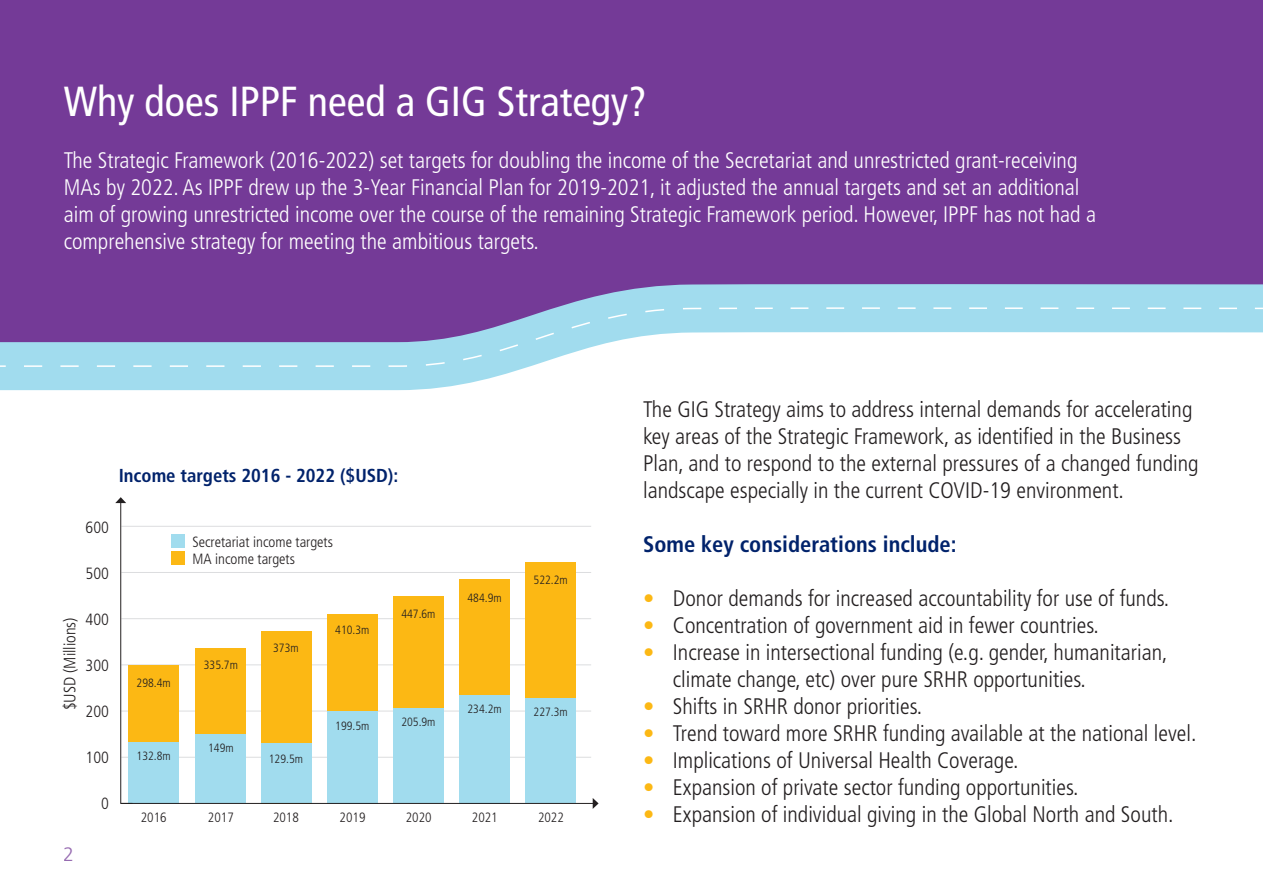
<style>
.page{position:relative;width:1263px;height:893px;background:#fff}
.page>*{position:absolute;margin:0;border:0;box-sizing:border-box;transform-origin:0 0}
.t1{font:condensed 42px "Frutiger LT Std";color:#fff}
.t2{font:300 condensed 22.5px/27px "Frutiger LT Std";color:#231f20}
.t3{font:300 condensed 22.5px/27px "Frutiger LT Std";color:#fff}
.t4{font:700 condensed 22.5px "Frutiger LT Std";color:#00226b}
.t5{font:300 19.5px "Frutiger LT Std";color:#743a97}
.t6{font:700 condensed 18.75px "Frutiger LT Std";color:#00226b}
.t7{font:300 condensed 16.5px "Frutiger LT Std";color:#231f20}
.t8{font:300 condensed 16.35px "Frutiger LT Std";color:#231f20}
.t9{font:300 condensed 14.85px "Frutiger LT Std";color:#231f20}
.t10{font:300 condensed 13.5px "Frutiger LT Std";color:#231f20}
.t11{font:300 condensed 12px "Frutiger LT Std";color:#231f20}
.s1{color:#fcb814}
</style>
<div class="page">
<div style="left:0;top:0;width:1263px;height:260px;background:#743a97"></div>
<svg style="left:0;top:260px;width:1263px;height:131px"></svg>
<svg style="left:0;top:307px;width:1263px;height:61px"></svg>
<hr style="left:121px;top:757px;width:470px;height:1px;background:#dcdddf">
<hr style="left:121px;top:711px;width:470px;height:1px;background:#dcdddf">
<hr style="left:121px;top:665px;width:470px;height:1px;background:#dcdddf">
<hr style="left:121px;top:618px;width:470px;height:1px;background:#dcdddf">
<hr style="left:121px;top:572px;width:470px;height:1px;background:#dcdddf">
<hr style="left:121px;top:526px;width:470px;height:1px;background:#dcdddf">
<div style="left:129px;top:666px;width:50px;height:137px;background:#fcb814"></div>
<div style="left:195px;top:648px;width:50px;height:155px;background:#fcb814"></div>
<div style="left:261px;top:631px;width:50px;height:172px;background:#fcb814"></div>
<div style="left:327px;top:614px;width:50px;height:189px;background:#fcb814"></div>
<div style="left:393px;top:597px;width:51px;height:206px;background:#fcb814"></div>
<div style="left:459px;top:579px;width:51px;height:224px;background:#fcb814"></div>
<div style="left:526px;top:562px;width:50px;height:241px;background:#fcb814"></div>
<div style="left:129px;top:742px;width:50px;height:61px;background:#a1dcee"></div>
<div style="left:195px;top:734px;width:50px;height:69px;background:#a1dcee"></div>
<div style="left:261px;top:743px;width:50px;height:60px;background:#a1dcee"></div>
<div style="left:327px;top:711px;width:50px;height:92px;background:#a1dcee"></div>
<div style="left:393px;top:708px;width:51px;height:95px;background:#a1dcee"></div>
<div style="left:459px;top:695px;width:51px;height:108px;background:#a1dcee"></div>
<div style="left:526px;top:698px;width:50px;height:105px;background:#a1dcee"></div>
<hr style="left:120px;top:803px;width:473px;height:1px;background:#231f20">
<svg style="left:593px;top:798px;width:6px;height:11px"></svg>
<hr style="left:120px;top:502px;width:1px;height:301px;background:#231f20">
<svg style="left:115px;top:497px;width:11px;height:6px"></svg>
<div style="left:172px;top:534px;width:13px;height:14px;background:#a1dcee"></div>
<div style="left:172px;top:552px;width:13px;height:13px;background:#fcb814"></div>
<p class="t1" style="left:64px;top:77px;width:585px">Why does IPPF need a GIG Strategy?</p>
<p class="t3" style="left:64px;top:147px;width:1034px">The Strategic Framework (2016-2022) set targets for doubling the income of the Secretariat and unrestricted grant-receiving MAs by 2022. As IPPF drew up the 3-Year Financial Plan for 2019-2021, it adjusted the annual targets and set an additional aim of growing unrestricted income over the course of the remaining Strategic Framework period. However, IPPF has not had a comprehensive strategy for meeting the ambitious targets.</p>
<p class="t6" style="left:119px;top:465px;width:281px">Income targets 2016 - 2022 ($USD):</p>
<p class="t8" style="left:86px;top:518px;width:25px">600</p>
<p class="t8" style="left:86px;top:564px;width:25px">500</p>
<p class="t7" style="left:60px;top:710px;width:94px;rotate:-90deg">$USD (Millions)</p>
<p class="t8" style="left:86px;top:610px;width:25px">400</p>
<p class="t8" style="left:86px;top:656px;width:25px">300</p>
<p class="t8" style="left:86px;top:702px;width:25px">200</p>
<p class="t8" style="left:86px;top:748px;width:25px">100</p>
<p class="t8" style="left:101px;top:794px;width:9px">0</p>
<p class="t5" style="left:64px;top:843px;width:12px">2</p>
<p class="t11" style="left:137px;top:676px;width:36px">298.4m</p>
<p class="t11" style="left:137px;top:749px;width:36px">132.8m</p>
<p class="t9" style="left:192px;top:533px;width:142px">Secretariat income targets</p>
<p class="t9" style="left:192px;top:550px;width:104px">MA income targets</p>
<p class="t11" style="left:204px;top:658px;width:36px">335.7m</p>
<p class="t11" style="left:273px;top:641px;width:27px">373m</p>
<p class="t11" style="left:335px;top:623px;width:36px">410.3m</p>
<p class="t11" style="left:401px;top:607px;width:36px">447.6m</p>
<p class="t11" style="left:208px;top:741px;width:27px">149m</p>
<p class="t11" style="left:269px;top:752px;width:36px">129.5m</p>
<p class="t11" style="left:335px;top:719px;width:36px">199.5m</p>
<p class="t11" style="left:401px;top:715px;width:36px">205.9m</p>
<p class="t11" style="left:467px;top:591px;width:36px">484.9m</p>
<p class="t11" style="left:534px;top:573px;width:36px">522.2m</p>
<p class="t11" style="left:467px;top:702px;width:36px">234.2m</p>
<p class="t11" style="left:534px;top:705px;width:36px">227.3m</p>
<p class="t10" style="left:141px;top:809px;width:27px">2016</p>
<p class="t10" style="left:208px;top:809px;width:27px">2017</p>
<p class="t10" style="left:273px;top:809px;width:27px">2018</p>
<p class="t10" style="left:340px;top:809px;width:27px">2019</p>
<p class="t10" style="left:406px;top:809px;width:27px">2020</p>
<p class="t10" style="left:472px;top:809px;width:27px">2021</p>
<p class="t10" style="left:538px;top:809px;width:27px">2022</p>
<p class="t2" style="left:643px;top:396px;width:557px">The GIG Strategy aims to address internal demands for accelerating key areas of the Strategic Framework, as identified in the Business Plan, and to respond to the external pressures of a changed funding landscape especially in the current COVID-19 environment.</p>
<p class="t4" style="left:643px;top:530px;width:315px">Some key considerations include:</p>
<p class="t2" style="left:643px;top:585px;width:528px"><span class="s1">•</span> Donor demands for increased accountability for use of funds.</p>
<p class="t2" style="left:643px;top:612px;width:457px"><span class="s1">•</span> Concentration of government aid in fewer countries.</p>
<p class="t2" style="left:673px;top:639px;width:496px;text-indent:-30px"><span class="s1">•</span> Increase in intersectional funding (e.g. gender, humanitarian, climate change, etc) over pure SRHR opportunities.</p>
<p class="t2" style="left:643px;top:693px;width:280px"><span class="s1">•</span> Shifts in SRHR donor priorities.</p>
<p class="t2" style="left:643px;top:720px;width:555px"><span class="s1">•</span> Trend toward more SRHR funding available at the national level.</p>
<p class="t2" style="left:643px;top:747px;width:377px"><span class="s1">•</span> Implications of Universal Health Coverage.</p>
<p class="t2" style="left:643px;top:774px;width:437px"><span class="s1">•</span> Expansion of private sector funding opportunities.</p>
<p class="t2" style="left:643px;top:801px;width:532px"><span class="s1">•</span> Expansion of individual giving in the Global North and South.</p>
</div>
